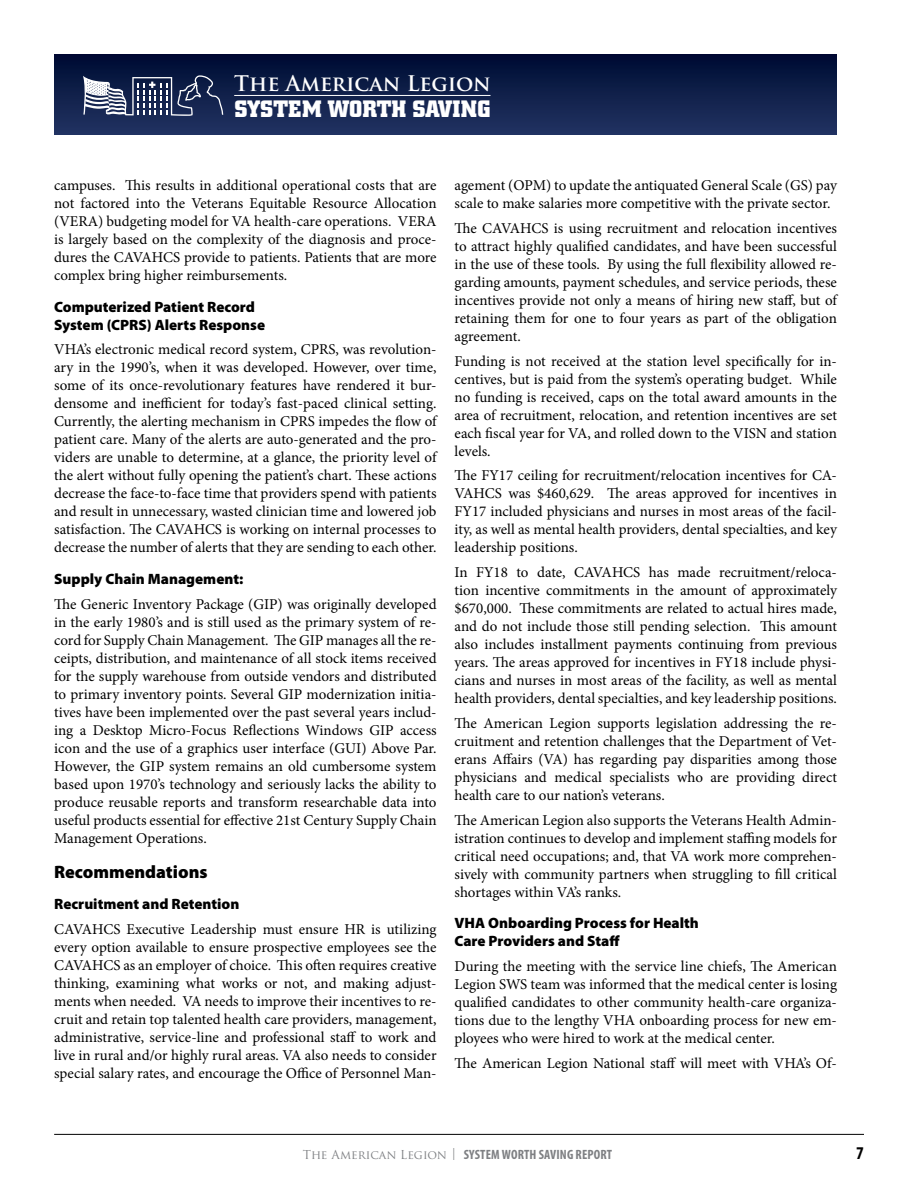
<style>
.page{position:relative;width:918px;height:1188px;background:#fff}
.page>*{position:absolute;margin:0;border:0;box-sizing:border-box;transform-origin:0 0}
.t1{font:700 23.4px "City";letter-spacing:.01em;color:#fff}
.t2{font:700 21px "Trajan Pro";color:#fff}
.Subhead{font:900 18px "Myriad Pro";color:#000}
.t3{font:700 condensed 18px "Myriad Pro";color:#000}
.Body{font:15px/18px "Minion Pro";color:#000;text-align:justify}
.Sub_Sub{font:900 15px/18px "Myriad Pro";color:#000}
.t4{font:700 condensed 13.5px "Myriad Pro";letter-spacing:.01em;color:#7e8083}
.s1{font-family:"Trajan Pro";font-weight:400;font-stretch:normal;font-size:12px}
</style>
<div class="page">
<hr style="left:54px;top:1134px;width:810px;height:1px;background:#000">
<div style="left:54px;top:54px;width:783px;height:81px;background:linear-gradient(to bottom,#000b32,#223462)"></div>
<svg style="left:83px;top:76px;width:140px;height:40px"></svg>
<hr style="left:234px;top:95px;width:257px;height:1px;background:#fff">
<h2 class="t2" style="left:234px;top:71px;width:258px">The American Legion</h2>
<h1 class="t1" style="left:234px;top:96px;width:258px">SYSTEM WORTH SAVING</h1>
<p class="Body" style="left:54px;top:176px;width:384px">campuses. This results in additional operational costs that are not factored into the Veterans Equitable Resource Allocation (VERA) budgeting model for VA health-care operations. VERA is largely based on the complexity of the diagnosis and proce&shy;dures the CAVAHCS provide to patients. Patients that are more complex bring higher reimbursements.</p>
<p class="Sub_Sub" style="left:54px;top:298px;width:212px">Computerized Patient Record<br>System (CPRS) Alerts Response</p>
<p class="Body" style="left:54px;top:341px;width:384px">VHA’s electronic medical record system, CPRS, was revolution&shy;ary in the 1990’s, when it was developed. However, over time, some of its once-revolutionary features have rendered it bur&shy;densome and inefficient for today’s fast-paced clinical setting.<br>Currently, the alerting mechanism in CPRS impedes the flow of patient care. Many of the alerts are auto-generated and the pro&shy;viders are unable to determine, at a glance, the priority level of the alert without fully opening the patient’s chart. These actions decrease the face-to-face time that providers spend with patients and result in unnecessary, wasted clinician time and lowered job satisfaction. The CAVAHCS is working on internal processes to decrease the number of alerts that they are sending to each other.</p>
<p class="Sub_Sub" style="left:54px;top:570px;width:191px">Supply Chain Management:</p>
<p class="Body" style="left:54px;top:595px;width:384px">The Generic Inventory Package (GIP) was originally developed in the early 1980’s and is still used as the primary system of re&shy;cord for Supply Chain Management. The GIP manages all the re&shy;ceipts, distribution, and maintenance of all stock items received for the supply warehouse from outside vendors and distributed to primary inventory points. Several GIP modernization initia&shy;tives have been implemented over the past several years includ&shy;ing a Desktop Micro-Focus Reflections Windows GIP access icon and the use of a graphics user interface (GUI) Above Par.<br>However, the GIP system remains an old cumbersome system based upon 1970’s technology and seriously lacks the ability to produce reusable reports and transform researchable data into useful products essential for effective 21st Century Supply Chain Management Operations.</p>
<p class="Subhead" style="left:54px;top:861px;width:155px">Recommendations</p>
<p class="Sub_Sub" style="left:54px;top:895px;width:187px">Recruitment and Retention</p>
<p class="Body" style="left:54px;top:920px;width:384px">CAVAHCS Executive Leadership must ensure HR is utilizing every option available to ensure prospective employees see the CAVAHCS as an employer of choice. This often requires creative thinking, examining what works or not, and making adjust&shy;ments when needed. VA needs to improve their incentives to re&shy;cruit and retain top talented health care providers, management, administrative, service-line and professional staff to work and live in rural and/or highly rural areas. VA also needs to consider special salary rates, and encourage the Office of Personnel Man-</p>
<p class="Body" style="left:455px;top:176px;width:384px">agement (OPM) to update the antiquated General Scale (GS) pay scale to make salaries more competitive with the private sector.</p>
<p class="Body" style="left:455px;top:219px;width:384px">The CAVAHCS is using recruitment and relocation incentives to attract highly qualified candidates, and have been successful in the use of these tools. By using the full flexibility allowed re&shy;garding amounts, payment schedules, and service periods, these incentives provide not only a means of hiring new staff, but of retaining them for one to four years as part of the obligation agreement.</p>
<p class="Body" style="left:455px;top:352px;width:384px">Funding is not received at the station level specifically for in&shy;centives, but is paid from the system’s operating budget. While no funding is received, caps on the total award amounts in the area of recruitment, relocation, and retention incentives are set each fiscal year for VA, and rolled down to the VISN and station levels.</p>
<p class="Body" style="left:455px;top:467px;width:384px">The FY17 ceiling for recruitment/relocation incentives for CA-VAHCS was $460,629. The areas approved for incentives in FY17 included physicians and nurses in most areas of the facil&shy;ity, as well as mental health providers, dental specialties, and key leadership positions.</p>
<p class="Body" style="left:455px;top:563px;width:384px">In FY18 to date, CAVAHCS has made recruitment/reloca&shy;tion incentive commitments in the amount of approximately $670,000. These commitments are related to actual hires made, and do not include those still pending selection. This amount also includes installment payments continuing from previous years. The areas approved for incentives in FY18 include physi&shy;cians and nurses in most areas of the facility, as well as mental health providers, dental specialties, and key leadership positions.</p>
<p class="Body" style="left:455px;top:714px;width:384px">The American Legion supports legislation addressing the re&shy;cruitment and retention challenges that the Department of Vet&shy;erans Affairs (VA) has regarding pay disparities among those physicians and medical specialists who are providing direct health care to our nation’s veterans.</p>
<p class="Body" style="left:455px;top:811px;width:384px">The American Legion also supports the Veterans Health Admin&shy;istration continues to develop and implement staffing models for critical need occupations; and, that VA work more comprehen&shy;sively with community partners when struggling to fill critical shortages within VA’s ranks.</p>
<p class="Sub_Sub" style="left:455px;top:914px;width:246px">VHA Onboarding Process for Health<br>Care Providers and Staff</p>
<p class="Body" style="left:455px;top:957px;width:384px">During the meeting with the service line chiefs, The American Legion SWS team was informed that the medical center is losing qualified candidates to other community health-care organiza&shy;tions due to the lengthy VHA onboarding process for new em&shy;ployees who were hired to work at the medical center.</p>
<p class="Body" style="left:455px;top:1054px;width:384px">The American Legion National staff will meet with VHA’s Of-</p>
<p class="t4" style="left:303px;top:1147px;width:311px"><span class="s1">The American Legion |</span> SYSTEM WORTH SAVING REPORT</p>
<p class="t3" style="left:856px;top:1143px;width:9px">7</p>
</div>
